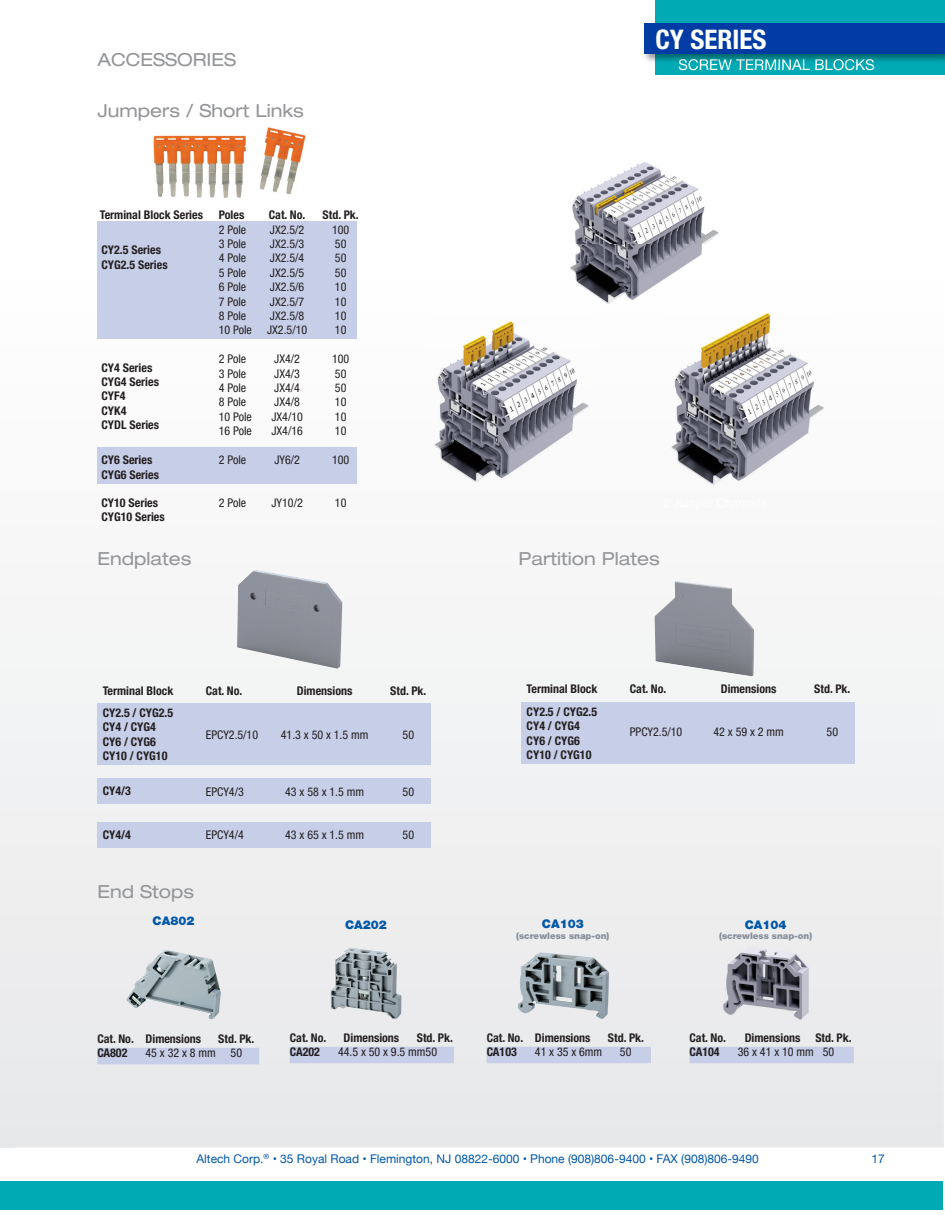
<style>
.page{position:relative;width:945px;height:1215px;background:#fff}
.page>*{position:absolute;margin:0;border:0;box-sizing:border-box;transform-origin:0 0}
.t1{font:700 condensed 27px "Helvetica Neue";color:#fff}
.t2{font:expanded 18px "Helvetica Neue";color:#939598}
.t3{font:15px "Helvetica Neue";color:#fff}
.t4{font:700 condensed 12px/14.4px "Helvetica Neue";color:#231f20}
.t5{font:condensed 12px "Helvetica Neue";color:#231f20}
.t6{font:12px "Helvetica Neue";color:#0157a8}
.t7{font:condensed 12px "Helvetica Neue";letter-spacing:.24em;color:#231f20}
.t8{font:900 12px "Helvetica Neue";color:#0157a8}
.t9{font:900 9px "Helvetica Neue";color:#8a8f9d}
</style>
<div class="page">
<div style="left:0;top:1181px;width:13px;height:29px;background:#00aab5"></div>
<div style="left:14px;top:1181px;width:929px;height:29px;background:#00aab5"></div>
<div style="left:656px;top:1px;width:289px;height:74px;background:#00aab5"></div>
<img style="left:644px;top:18px;width:301px;height:49px">
<img style="left:679px;top:59px;width:195px;height:8px">
<div style="left:645px;top:23px;width:300px;height:31px;background:#003ca4"></div>
<div style="left:97px;top:222px;width:260px;height:117px;background:#c7cee7"></div>
<div style="left:97px;top:447px;width:260px;height:37px;background:#c7cee7"></div>
<img style="left:153px;top:127px;width:153px;height:71px">
<div style="left:97px;top:703px;width:334px;height:62px;background:#c7cee7"></div>
<div style="left:97px;top:779px;width:334px;height:25px;background:#c7cee7"></div>
<div style="left:97px;top:823px;width:334px;height:25px;background:#c7cee7"></div>
<img style="left:237px;top:570px;width:105px;height:99px">
<img style="left:570px;top:162px;width:149px;height:142px">
<img style="left:428px;top:320px;width:169px;height:170px">
<img style="left:664px;top:313px;width:170px;height:179px">
<img style="left:655px;top:581px;width:99px;height:95px">
<div style="left:521px;top:702px;width:334px;height:62px;background:#c7cee7"></div>
<img style="left:126px;top:950px;width:95px;height:69px">
<img style="left:330px;top:948px;width:72px;height:71px">
<div style="left:97px;top:1048px;width:162px;height:16px;background:#c7cee7"></div>
<div style="left:290px;top:1047px;width:164px;height:16px;background:#c7cee7"></div>
<div style="left:487px;top:1047px;width:164px;height:16px;background:#c7cee7"></div>
<img style="left:721px;top:946px;width:89px;height:75px">
<div style="left:690px;top:1047px;width:164px;height:16px;background:#c7cee7"></div>
<img style="left:517px;top:952px;width:92px;height:67px">
<h2 class="t2" style="left:97px;top:53px;width:140px">ACCESSORIES</h2>
<h2 class="t2" style="left:97px;top:104px;width:208px">Jumpers / Short Links</h2>
<p class="t4" style="left:100px;top:209px;width:105px">Terminal Block Series</p>
<p class="t4" style="left:219px;top:209px;width:27px">Poles</p>
<p class="t4" style="left:269px;top:209px;width:38px">Cat. No.</p>
<p class="t4" style="left:323px;top:209px;width:38px">Std. Pk.</p>
<p class="t5" style="left:219px;top:225px;width:29px">2 Pole</p>
<p class="t5" style="left:270px;top:225px;width:36px">JX2.5/2</p>
<p class="t5" style="left:332px;top:225px;width:19px">100</p>
<p class="t5" style="left:219px;top:239px;width:29px">3 Pole</p>
<p class="t5" style="left:270px;top:239px;width:36px">JX2.5/3</p>
<p class="t5" style="left:335px;top:239px;width:13px">50</p>
<p class="t5" style="left:219px;top:254px;width:29px">4 Pole</p>
<p class="t5" style="left:270px;top:254px;width:36px">JX2.5/4</p>
<p class="t5" style="left:335px;top:254px;width:13px">50</p>
<p class="t5" style="left:219px;top:268px;width:29px">5 Pole</p>
<p class="t5" style="left:270px;top:268px;width:36px">JX2.5/5</p>
<p class="t5" style="left:335px;top:268px;width:13px">50</p>
<p class="t5" style="left:219px;top:283px;width:29px">6 Pole</p>
<p class="t5" style="left:270px;top:283px;width:36px">JX2.5/6</p>
<p class="t5" style="left:335px;top:283px;width:13px">10</p>
<p class="t5" style="left:219px;top:297px;width:29px">7 Pole</p>
<p class="t5" style="left:270px;top:297px;width:36px">JX2.5/7</p>
<p class="t5" style="left:335px;top:297px;width:13px">10</p>
<p class="t5" style="left:219px;top:311px;width:29px">8 Pole</p>
<p class="t5" style="left:270px;top:311px;width:36px">JX2.5/8</p>
<p class="t5" style="left:335px;top:311px;width:13px">10</p>
<p class="t5" style="left:219px;top:326px;width:35px">10 Pole</p>
<p class="t5" style="left:267px;top:326px;width:42px">JX2.5/10</p>
<p class="t5" style="left:335px;top:326px;width:13px">10</p>
<p class="t5" style="left:219px;top:355px;width:29px">2 Pole</p>
<p class="t5" style="left:274px;top:355px;width:27px">JX4/2</p>
<p class="t5" style="left:332px;top:355px;width:19px">100</p>
<p class="t5" style="left:219px;top:369px;width:29px">3 Pole</p>
<p class="t5" style="left:274px;top:369px;width:27px">JX4/3</p>
<p class="t5" style="left:335px;top:369px;width:13px">50</p>
<p class="t5" style="left:219px;top:383px;width:29px">4 Pole</p>
<p class="t5" style="left:274px;top:383px;width:27px">JX4/4</p>
<p class="t5" style="left:335px;top:383px;width:13px">50</p>
<p class="t5" style="left:219px;top:398px;width:29px">8 Pole</p>
<p class="t5" style="left:274px;top:398px;width:27px">JX4/8</p>
<p class="t5" style="left:335px;top:398px;width:13px">10</p>
<p class="t5" style="left:219px;top:412px;width:35px">10 Pole</p>
<p class="t5" style="left:271px;top:412px;width:33px">JX4/10</p>
<p class="t5" style="left:335px;top:412px;width:13px">10</p>
<p class="t5" style="left:219px;top:427px;width:35px">16 Pole</p>
<p class="t5" style="left:271px;top:427px;width:33px">JX4/16</p>
<p class="t5" style="left:335px;top:427px;width:13px">10</p>
<p class="t5" style="left:219px;top:455px;width:29px">2 Pole</p>
<p class="t5" style="left:274px;top:455px;width:27px">JY6/2</p>
<p class="t5" style="left:332px;top:455px;width:19px">100</p>
<p class="t5" style="left:219px;top:499px;width:29px">2 Pole</p>
<p class="t5" style="left:272px;top:499px;width:33px">JY10/2</p>
<p class="t5" style="left:335px;top:499px;width:13px">10</p>
<p class="t4" style="left:102px;top:244px;width:68px">CY2.5 Series<br>CYG2.5 Series</p>
<p class="t4" style="left:102px;top:361px;width:59px">CY4 Series<br>CYG4 Series<br>CYF4<br>CYK4<br>CYDL Series</p>
<p class="t4" style="left:102px;top:454px;width:59px">CY6 Series<br>CYG6 Series</p>
<p class="t4" style="left:102px;top:496px;width:65px">CY10 Series<br>CYG10 Series</p>
<h2 class="t2" style="left:97px;top:552px;width:96px">Endplates</h2>
<h1 class="t1" style="left:655px;top:30px;width:112px">CY SERIES</h1>
<p class="t3" style="left:678px;top:59px;width:198px">SCREW TERMINAL BLOCKS</p>
<h2 class="t2" style="left:518px;top:552px;width:143px">Partition Plates</h2>
<p class="t4" style="left:103px;top:685px;width:72px">Terminal Block</p>
<p class="t4" style="left:206px;top:685px;width:38px">Cat. No.</p>
<p class="t4" style="left:297px;top:685px;width:57px">Dimensions</p>
<p class="t4" style="left:390px;top:685px;width:38px">Std. Pk.</p>
<p class="t5" style="left:206px;top:730px;width:54px">EPCY2.5/10</p>
<p class="t5" style="left:281px;top:730px;width:89px">41.3 x 50 x 1.5 mm</p>
<p class="t5" style="left:403px;top:730px;width:13px">50</p>
<p class="t4" style="left:103px;top:706px;width:72px">CY2.5 / CYG2.5<br>CY4 / CYG4<br>CY6 / CYG6<br>CY10 / CYG10</p>
<p class="t4" style="left:103px;top:785px;width:30px">CY4/3</p>
<p class="t4" style="left:103px;top:828px;width:30px">CY4/4</p>
<p class="t5" style="left:206px;top:788px;width:39px">EPCY4/3</p>
<p class="t5" style="left:285px;top:788px;width:80px">43 x 58 x 1.5 mm</p>
<p class="t5" style="left:403px;top:788px;width:13px">50</p>
<p class="t5" style="left:206px;top:831px;width:39px">EPCY4/4</p>
<p class="t5" style="left:285px;top:831px;width:80px">43 x 65 x 1.5 mm</p>
<p class="t5" style="left:403px;top:831px;width:13px">50</p>
<h2 class="t2" style="left:97px;top:885px;width:98px">End Stops</h2>
<p class="t8" style="left:153px;top:917px;width:43px">CA802</p>
<p class="t8" style="left:345px;top:920px;width:43px">CA202</p>
<p class="t4" style="left:527px;top:682px;width:72px">Terminal Block</p>
<p class="t4" style="left:630px;top:682px;width:38px">Cat. No.</p>
<p class="t4" style="left:721px;top:682px;width:57px">Dimensions</p>
<p class="t4" style="left:814px;top:682px;width:38px">Std. Pk.</p>
<p class="t5" style="left:630px;top:727px;width:54px">PPCY2.5/10</p>
<p class="t7" style="left:714px;top:727px;width:72px">42x59x2mm</p>
<p class="t5" style="left:827px;top:727px;width:13px">50</p>
<p class="t4" style="left:527px;top:705px;width:72px">CY2.5 / CYG2.5<br>CY4 / CYG4<br>CY6 / CYG6<br>CY10 / CYG10</p>
<p class="t8" style="left:542px;top:920px;width:43px">CA103</p>
<p class="t9" style="left:516px;top:932px;width:95px">(screwless snap-on)</p>
<p class="t8" style="left:745px;top:920px;width:43px">CA104</p>
<p class="t9" style="left:719px;top:933px;width:95px">(screwless snap-on)</p>
<p class="t4" style="left:97px;top:1032px;width:105px">Cat. No. Dimensions</p>
<p class="t4" style="left:218px;top:1032px;width:38px">Std. Pk.</p>
<p class="t4" style="left:97px;top:1047px;width:32px">CA802</p>
<p class="t7" style="left:146px;top:1049px;width:98px">45x32x8mm 50</p>
<p class="t4" style="left:290px;top:1031px;width:38px">Cat. No.</p>
<p class="t4" style="left:344px;top:1031px;width:57px">Dimensions</p>
<p class="t4" style="left:417px;top:1031px;width:38px">Std. Pk.</p>
<p class="t4" style="left:290px;top:1046px;width:32px">CA202</p>
<p class="t5" style="left:338px;top:1048px;width:101px">44.5 x 50 x 9.5 mm50</p>
<p class="t4" style="left:487px;top:1031px;width:105px">Cat. No. Dimensions</p>
<p class="t4" style="left:608px;top:1031px;width:38px">Std. Pk.</p>
<p class="t4" style="left:487px;top:1046px;width:32px">CA103</p>
<p class="t5" style="left:535px;top:1048px;width:69px">41 x 35 x 6mm</p>
<p class="t5" style="left:620px;top:1048px;width:13px">50</p>
<p class="t4" style="left:690px;top:1031px;width:38px">Cat. No.</p>
<p class="t4" style="left:745px;top:1031px;width:108px">Dimensions Std. Pk.</p>
<p class="t4" style="left:690px;top:1046px;width:32px">CA104</p>
<p class="t5" style="left:738px;top:1048px;width:98px">36 x 41 x 10 mm 50</p>
<p class="t6" style="left:196px;top:1152px;width:564px">Altech Corp.<sup>®</sup> • 35 Royal Road • Flemington, NJ 08822-6000 • Phone (908)806-9400 • FAX (908)806-9490</p>
<p class="t6" style="left:871px;top:1152px;width:15px">17</p>
</div>
